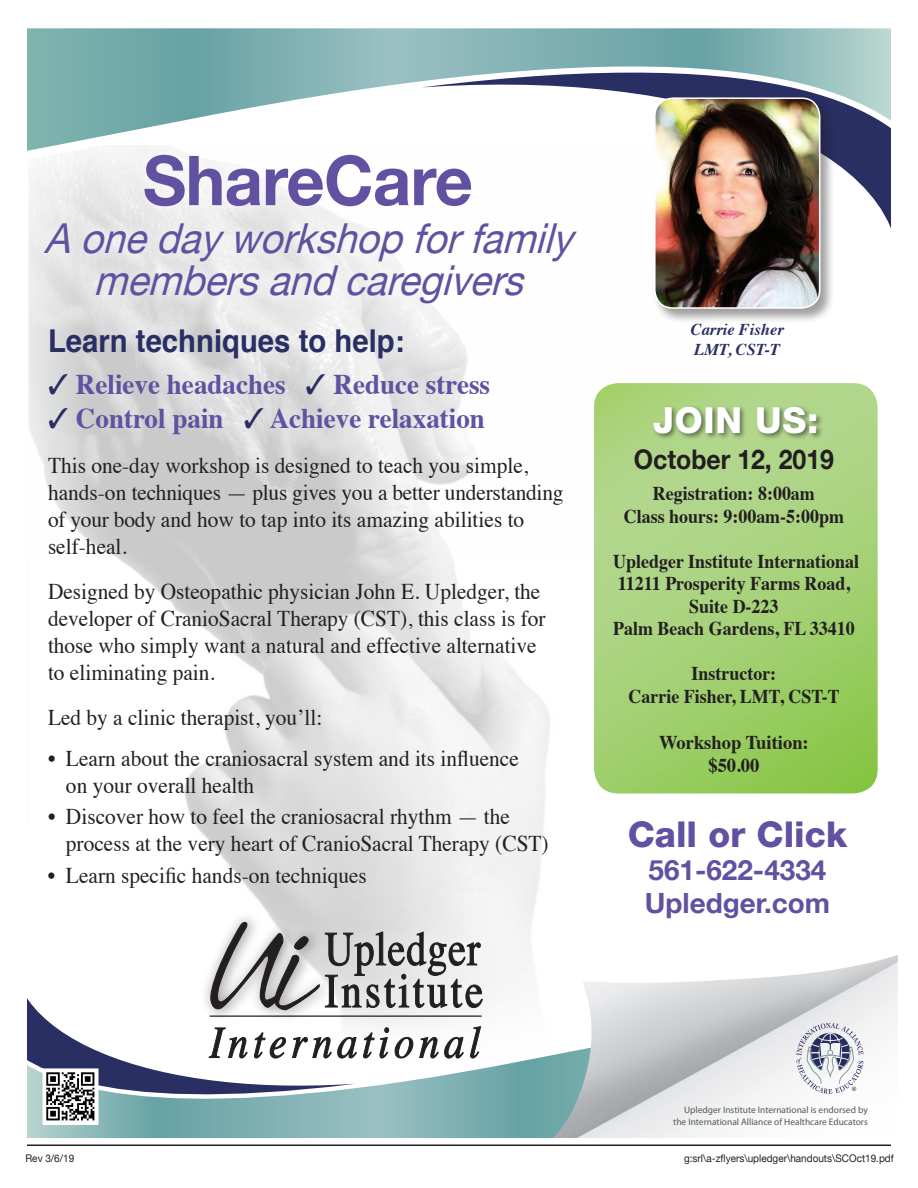
<style>
.page{position:relative;width:918px;height:1188px;background:#fff}
.page>*{position:absolute;margin:0;border:0;box-sizing:border-box;transform-origin:0 0}
.t1{font:700 68.85px "Helvetica Neue";letter-spacing:-.01em;color:#6151a0}
.t2{font:italic 41.25px/41.8px "Helvetica Neue";color:#6151a0;text-align:center;scale:.94 1}
.t3{font:800 36px "Helvetica Neue";letter-spacing:.02em;color:#fff}
.t4{font:800 35.7px "Helvetica Neue";color:#6151a0}
.t5{font:700 31.5px "Helvetica";color:#292e63;scale:.93 1}
.t6{font:700 28.5px "Times";color:#6151a0;scale:.95 1}
.t7{font:700 27.9px/33.2px "Helvetica Neue";color:#6151a0}
.t8{font:700 27px "Helvetica Neue";color:#231f20;scale:.92 1}
.t9{font:22.5px/27px "Times";color:#231f20;scale:.95 1}
.t10{font:700 19.5px/22.5px "Times";color:#231f20;text-align:center;scale:.92 1}
.t11{font:700 19.5px/23.4px "Times";color:#231f20;text-align:center;scale:.95 1}
.t12{font:italic 700 16.5px/19.8px "Times";color:#292e63}
.t13{font:10.5px "Helvetica Neue";color:#231f20;scale:.95 1}
.t14{font:9.45px/11.4px "Myriad Pro";color:#57585a;text-align:right}
.s1{color:#292e63}
</style>
<div class="page">
<img style="left:28px;top:271px;width:522px;height:707px">
<svg style="left:27px;top:29px;width:864px;height:242px"></svg>
<svg style="left:27px;top:1125px;width:506px;height:13px;background:#83b3b4"></svg>
<svg style="left:27px;top:978px;width:506px;height:147px"></svg>
<div style="left:653px;top:96px;width:183px;height:228px;background:#231f20;opacity:.43"></div>
<img style="left:655px;top:98px;width:165px;height:210px">
<div style="left:654px;top:97px;width:166px;height:212px;border:2px solid #fff;border-radius:18px"></div>
<div style="left:189px;top:901px;width:311px;height:175px;background:#fff;opacity:.75"></div>
<img style="left:177px;top:896px;width:182px;height:151px">
<svg style="left:210px;top:921px;width:273px;height:90px"></svg>
<svg style="left:209px;top:1028px;width:38px;height:30px"></svg>
<svg style="left:254px;top:1032px;width:32px;height:26px"></svg>
<svg style="left:292px;top:1036px;width:65px;height:22px"></svg>
<svg style="left:363px;top:1032px;width:11px;height:26px"></svg>
<svg style="left:380px;top:1027px;width:9px;height:31px"></svg>
<svg style="left:395px;top:1037px;width:18px;height:21px"></svg>
<svg style="left:419px;top:1036px;width:45px;height:22px"></svg>
<svg style="left:470px;top:1026px;width:11px;height:32px"></svg>
<hr style="left:210px;top:1015px;width:272px;height:2px;background:#231f20">
<img style="left:45px;top:1070px;width:52px;height:53px">
<div style="left:43px;top:1068px;width:56px;height:57px;border:1px solid #fff"></div>
<svg style="left:594px;top:383px;width:284px;height:411px;background:#a5d177"></svg>
<img style="left:533px;top:955px;width:365px;height:183px">
<div style="left:789px;top:1016px;width:82px;height:85px;background:#f4f5f5;border-radius:50%"></div>
<svg style="left:796px;top:1023px;width:68px;height:71px"></svg>
<div style="left:653px;top:405px;width:171px;height:35px;background:#231f20;opacity:.55"></div>
<hr style="left:27px;top:1144px;width:864px;height:2px;background:#231f20">
<div style="left:33px;top:142px;width:555px;height:174px;background:#fff;opacity:.75"></div>
<h1 class="t1" style="left:143px;top:127px;width:332px">ShareCare</h1>
<h2 class="t2" style="left:44px;top:220px;width:581px">Aonedayworkshopforfamily membersandcaregivers</h2>
<h3 class="t5" style="left:48px;top:316px;width:385px">Learn techniques to help:</h3>
<p class="t6" style="left:48px;top:357px;width:467px"><span class="s1">✓</span> Relieve headaches <span class="s1">✓</span> Reduce stress</p>
<p class="t6" style="left:48px;top:391px;width:462px"><span class="s1">✓</span> Control pain <span class="s1">✓</span> Achieve relaxation</p>
<p class="t9" style="left:48px;top:450px;width:544px">This one-day workshop is designed to teach you simple, hands-on techniques — plus gives you a better understanding of your body and how to tap into its amazing abilities to self-heal.</p>
<p class="t9" style="left:48px;top:576px;width:525px">Designed by Osteopathic physician John E. Upledger, the developer of CranioSacral Therapy (CST), this class is for those who simply want a natural and effective alternative to eliminating pain.</p>
<p class="t9" style="left:48px;top:702px;width:290px">Led by a clinic therapist, you’ll:</p>
<p class="t9" style="left:66px;top:743px;width:478px;text-indent:-18px">• Learn about the craniosacral system and its influence on your overall health</p>
<p class="t9" style="left:66px;top:801px;width:510px;text-indent:-18px">• Discover how to feel the craniosacral rhythm — the process at the very heart of CranioSacral Therapy (CST)</p>
<p class="t9" style="left:48px;top:860px;width:337px">• Learn specific hands-on techniques</p>
<p class="t12" style="left:691px;top:318px;width:95px">Carrie Fisher<br>LMT, CST-T</p>
<h3 class="t3" style="left:653px;top:398px;width:167px">JOIN US:</h3>
<p class="t8" style="left:634px;top:438px;width:219px">October 12, 2019</p>
<p class="t10" style="left:624px;top:480px;width:241px">Registration: 8:00am<br>Class hours: 9:00am-5:00pm</p>
<p class="t10" style="left:613px;top:548px;width:269px">Upledger Institute International<br>11211 Prosperity Farms Road,<br>Suite D-223<br>Palm Beach Gardens, FL 33410</p>
<p class="t10" style="left:629px;top:660px;width:231px">Instructor:<br>Carrie Fisher, LMT, CST-T</p>
<p class="t11" style="left:659px;top:728px;width:159px">Workshop Tuition: $50.00</p>
<h3 class="t4" style="left:628px;top:813px;width:221px">Call or Click</h3>
<p class="t7" style="left:645px;top:855px;width:187px">561-622-4334<br>Upledger.com</p>
<p class="t14" style="left:673px;top:1104px;width:196px">Upledger Institute International is endorsed by the International Alliance of Healthcare Educators</p>
<p class="t13" style="left:26px;top:1151px;width:53px">Rev 3/6/19</p>
<p class="t13" style="left:684px;top:1151px;width:222px">g:srl\a-zflyers\upledger\handouts\SCOct19.pdf</p>
</div>
